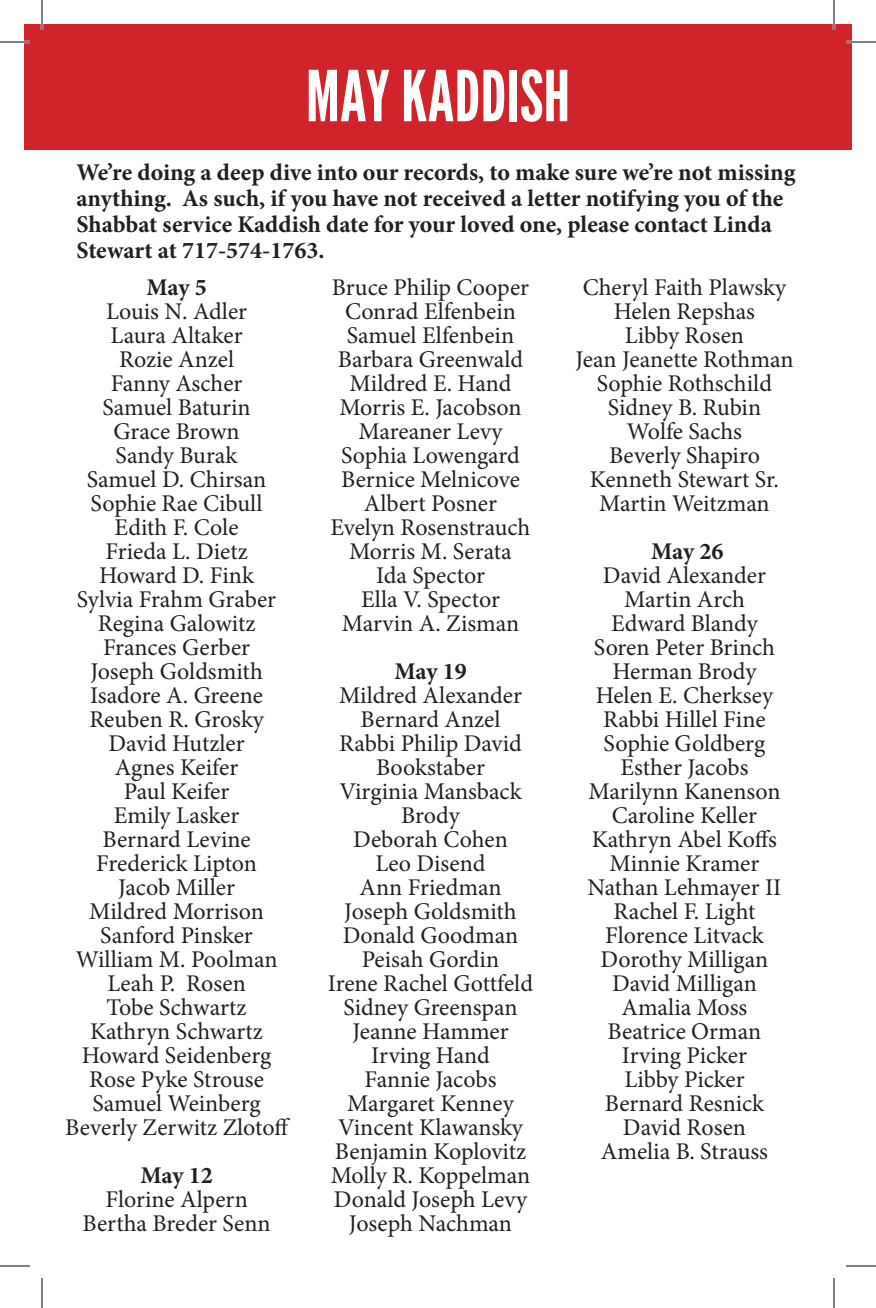
<style>
.page{position:relative;width:876px;height:1308px;background:#fff}
.page>*{position:absolute;margin:0;border:0;box-sizing:border-box;transform-origin:0 0}
.t1{font:70px "League Gothic";color:#fff}
.t2{font:24px/24px "Minion Pro";color:#231f20;text-align:center}
.t3{font:700 24px/26px "Minion Pro";color:#231f20}
</style>
<div class="page">
<div style="left:24px;top:24px;width:828px;height:126px;background:#d1232a"></div>
<hr style="left:0;top:41px;width:30px;height:2px;background:#fff">
<hr style="left:846px;top:41px;width:30px;height:2px;background:#fff">
<hr style="left:41px;top:0;width:2px;height:30px;background:#fff">
<hr style="left:833px;top:0;width:2px;height:30px;background:#fff">
<hr style="left:0;top:42px;width:30px;height:1px;background:#000">
<hr style="left:846px;top:42px;width:30px;height:1px;background:#000">
<hr style="left:0;top:1266px;width:30px;height:1px;background:#000">
<hr style="left:846px;top:1266px;width:30px;height:1px;background:#000">
<hr style="left:42px;top:0;width:1px;height:30px;background:#000">
<hr style="left:42px;top:1278px;width:1px;height:30px;background:#000">
<hr style="left:834px;top:0;width:1px;height:30px;background:#000">
<hr style="left:834px;top:1278px;width:1px;height:30px;background:#000">
<p class="t1" style="left:306px;top:48px;width:266px">MAY KADDISH</p>
<p class="t3" style="left:77px;top:159px;width:720px">We’re doing a deep dive into our records, to make sure we’re not missing anything. As such, if you have not received a letter notifying you of the Shabbat service Kaddish date for your loved one, please contact Linda Stewart at 717-574-1763.</p>
<p class="t3" style="left:146px;top:274px;width:62px">May 5</p>
<p class="t2" style="left:106px;top:299px;width:143px">Louis N. Adler</p>
<p class="t2" style="left:110px;top:323px;width:134px">Laura Altaker</p>
<p class="t2" style="left:119px;top:347px;width:117px">Rozie Anzel</p>
<p class="t2" style="left:111px;top:371px;width:133px">Fanny Ascher</p>
<p class="t2" style="left:103px;top:395px;width:150px">Samuel Baturin</p>
<p class="t2" style="left:113px;top:419px;width:128px">Grace Brown</p>
<p class="t2" style="left:116px;top:443px;width:123px">Sandy Burak</p>
<p class="t2" style="left:87px;top:467px;width:181px">Samuel D. Chirsan</p>
<p class="t2" style="left:91px;top:491px;width:173px">Sophie Rae Cibull</p>
<p class="t2" style="left:115px;top:515px;width:125px">Edith F. Cole</p>
<p class="t2" style="left:105px;top:539px;width:144px">Frieda L. Dietz</p>
<p class="t2" style="left:99px;top:563px;width:156px">Howard D. Fink</p>
<p class="t2" style="left:77px;top:587px;width:201px">Sylvia Frahm Graber</p>
<p class="t2" style="left:98px;top:611px;width:159px">Regina Galowitz</p>
<p class="t2" style="left:103px;top:635px;width:149px">Frances Gerber</p>
<p class="t2" style="left:90px;top:659px;width:174px">Joseph Goldsmith</p>
<p class="t2" style="left:90px;top:683px;width:174px">Isadore A. Greene</p>
<p class="t2" style="left:89px;top:707px;width:176px">Reuben R. Grosky</p>
<p class="t2" style="left:109px;top:731px;width:138px">David Hutzler</p>
<p class="t2" style="left:115px;top:755px;width:125px">Agnes Keifer</p>
<p class="t2" style="left:124px;top:779px;width:107px">Paul Keifer</p>
<p class="t2" style="left:114px;top:803px;width:127px">Emily Lasker</p>
<p class="t2" style="left:102px;top:827px;width:150px">Bernard Levine</p>
<p class="t2" style="left:96px;top:851px;width:162px">Frederick Lipton</p>
<p class="t2" style="left:118px;top:875px;width:118px">Jacob Miller</p>
<p class="t2" style="left:89px;top:899px;width:176px">Mildred Morrison</p>
<p class="t2" style="left:100px;top:923px;width:154px">Sanford Pinsker</p>
<p class="t2" style="left:76px;top:947px;width:203px">William M. Poolman</p>
<p class="t2" style="left:107px;top:971px;width:140px">Leah P. Rosen</p>
<p class="t2" style="left:107px;top:995px;width:141px">Tobe Schwartz</p>
<p class="t2" style="left:90px;top:1019px;width:174px">Kathryn Schwartz</p>
<p class="t2" style="left:82px;top:1043px;width:191px">Howard Seidenberg</p>
<p class="t2" style="left:89px;top:1067px;width:177px">Rose Pyke Strouse</p>
<p class="t2" style="left:92px;top:1091px;width:170px">Samuel Weinberg</p>
<p class="t2" style="left:65px;top:1115px;width:226px">Beverly Zerwitz Zlotoff</p>
<p class="t3" style="left:140px;top:1162px;width:74px">May 12</p>
<p class="t2" style="left:105px;top:1187px;width:144px">Florine Alpern</p>
<p class="t2" style="left:82px;top:1211px;width:190px">Bertha Breder Senn</p>
<p class="t2" style="left:332px;top:275px;width:199px">Bruce Philip Cooper</p>
<p class="t2" style="left:345px;top:299px;width:172px">Conrad Elfenbein</p>
<p class="t2" style="left:347px;top:323px;width:169px">Samuel Elfenbein</p>
<p class="t2" style="left:338px;top:347px;width:187px">Barbara Greenwald</p>
<p class="t2" style="left:350px;top:371px;width:163px">Mildred E. Hand</p>
<p class="t2" style="left:339px;top:395px;width:184px">Morris E. Jacobson</p>
<p class="t2" style="left:358px;top:419px;width:146px">Mareaner Levy</p>
<p class="t2" style="left:341px;top:443px;width:180px">Sophia Lowengard</p>
<p class="t2" style="left:341px;top:467px;width:180px">Bernice Melnicove</p>
<p class="t2" style="left:364px;top:491px;width:135px">Albert Posner</p>
<p class="t2" style="left:331px;top:515px;width:201px">Evelyn Rosenstrauch</p>
<p class="t2" style="left:349px;top:539px;width:164px">Morris M. Serata</p>
<p class="t2" style="left:376px;top:563px;width:110px">Ida Spector</p>
<p class="t2" style="left:361px;top:587px;width:140px">Ella V. Spector</p>
<p class="t2" style="left:342px;top:611px;width:179px">Marvin A. Zisman</p>
<p class="t3" style="left:394px;top:658px;width:74px">May 19</p>
<p class="t2" style="left:339px;top:683px;width:184px">Mildred Alexander</p>
<p class="t2" style="left:361px;top:707px;width:141px">Bernard Anzel</p>
<p class="t2" style="left:339px;top:731px;width:184px">Rabbi Philip David<br>Bookstaber</p>
<p class="t2" style="left:339px;top:779px;width:184px">Virginia Mansback<br>Brody</p>
<p class="t2" style="left:353px;top:827px;width:156px">Deborah Cohen</p>
<p class="t2" style="left:376px;top:851px;width:112px">Leo Disend</p>
<p class="t2" style="left:360px;top:875px;width:144px">Ann Friedman</p>
<p class="t2" style="left:344px;top:899px;width:174px">Joseph Goldsmith</p>
<p class="t2" style="left:343px;top:923px;width:177px">Donald Goodman</p>
<p class="t2" style="left:362px;top:947px;width:139px">Peisah Gordin</p>
<p class="t2" style="left:328px;top:971px;width:207px">Irene Rachel Gottfeld</p>
<p class="t2" style="left:343px;top:995px;width:176px">Sidney Greenspan</p>
<p class="t2" style="left:352px;top:1019px;width:158px">Jeanne Hammer</p>
<p class="t2" style="left:371px;top:1043px;width:120px">Irving Hand</p>
<p class="t2" style="left:365px;top:1067px;width:133px">Fannie Jacobs</p>
<p class="t2" style="left:347px;top:1091px;width:168px">Margaret Kenney</p>
<p class="t2" style="left:338px;top:1115px;width:186px">Vincent Klawansky</p>
<p class="t2" style="left:335px;top:1139px;width:193px">Benjamin Koplovitz</p>
<p class="t2" style="left:331px;top:1163px;width:201px">Molly R. Koppelman</p>
<p class="t2" style="left:334px;top:1187px;width:195px">Donald Joseph Levy</p>
<p class="t2" style="left:349px;top:1211px;width:165px">Joseph Nachman</p>
<p class="t2" style="left:583px;top:275px;width:205px">Cheryl Faith Plawsky</p>
<p class="t2" style="left:614px;top:299px;width:143px">Helen Repshas</p>
<p class="t2" style="left:625px;top:323px;width:121px">Libby Rosen</p>
<p class="t2" style="left:575px;top:347px;width:220px">Jean Jeanette Rothman</p>
<p class="t2" style="left:597px;top:371px;width:177px">Sophie Rothschild</p>
<p class="t2" style="left:608px;top:395px;width:155px">Sidney B. Rubin</p>
<p class="t2" style="left:627px;top:419px;width:117px">Wolfe Sachs</p>
<p class="t2" style="left:609px;top:443px;width:152px">Beverly Shapiro</p>
<p class="t2" style="left:590px;top:467px;width:191px">Kenneth Stewart Sr.</p>
<p class="t2" style="left:599px;top:491px;width:172px">Martin Weitzman</p>
<p class="t3" style="left:651px;top:538px;width:74px">May 26</p>
<p class="t2" style="left:603px;top:563px;width:165px">David Alexander</p>
<p class="t2" style="left:624px;top:587px;width:122px">Martin Arch</p>
<p class="t2" style="left:611px;top:611px;width:148px">Edward Blandy</p>
<p class="t2" style="left:594px;top:635px;width:182px">Soren Peter Brinch</p>
<p class="t2" style="left:612px;top:659px;width:145px">Herman Brody</p>
<p class="t2" style="left:596px;top:683px;width:179px">Helen E. Cherksey</p>
<p class="t2" style="left:603px;top:707px;width:164px">Rabbi Hillel Fine</p>
<p class="t2" style="left:604px;top:731px;width:163px">Sophie Goldberg</p>
<p class="t2" style="left:620px;top:755px;width:130px">Esther Jacobs</p>
<p class="t2" style="left:588px;top:779px;width:194px">Marilynn Kanenson</p>
<p class="t2" style="left:612px;top:803px;width:147px">Caroline Keller</p>
<p class="t2" style="left:592px;top:827px;width:187px">Kathryn Abel Koffs</p>
<p class="t2" style="left:610px;top:851px;width:151px">Minnie Kramer</p>
<p class="t2" style="left:588px;top:875px;width:195px">Nathan Lehmayer II</p>
<p class="t2" style="left:614px;top:899px;width:143px">Rachel F. Light</p>
<p class="t2" style="left:605px;top:923px;width:160px">Florence Litvack</p>
<p class="t2" style="left:601px;top:947px;width:169px">Dorothy Milligan</p>
<p class="t2" style="left:612px;top:971px;width:146px">David Milligan</p>
<p class="t2" style="left:622px;top:995px;width:127px">Amalia Moss</p>
<p class="t2" style="left:608px;top:1019px;width:155px">Beatrice Orman</p>
<p class="t2" style="left:622px;top:1043px;width:127px">Irving Picker</p>
<p class="t2" style="left:624px;top:1067px;width:122px">Libby Picker</p>
<p class="t2" style="left:605px;top:1091px;width:161px">Bernard Resnick</p>
<p class="t2" style="left:623px;top:1115px;width:125px">David Rosen</p>
<p class="t2" style="left:601px;top:1139px;width:168px">Amelia B. Strauss</p>
</div>
